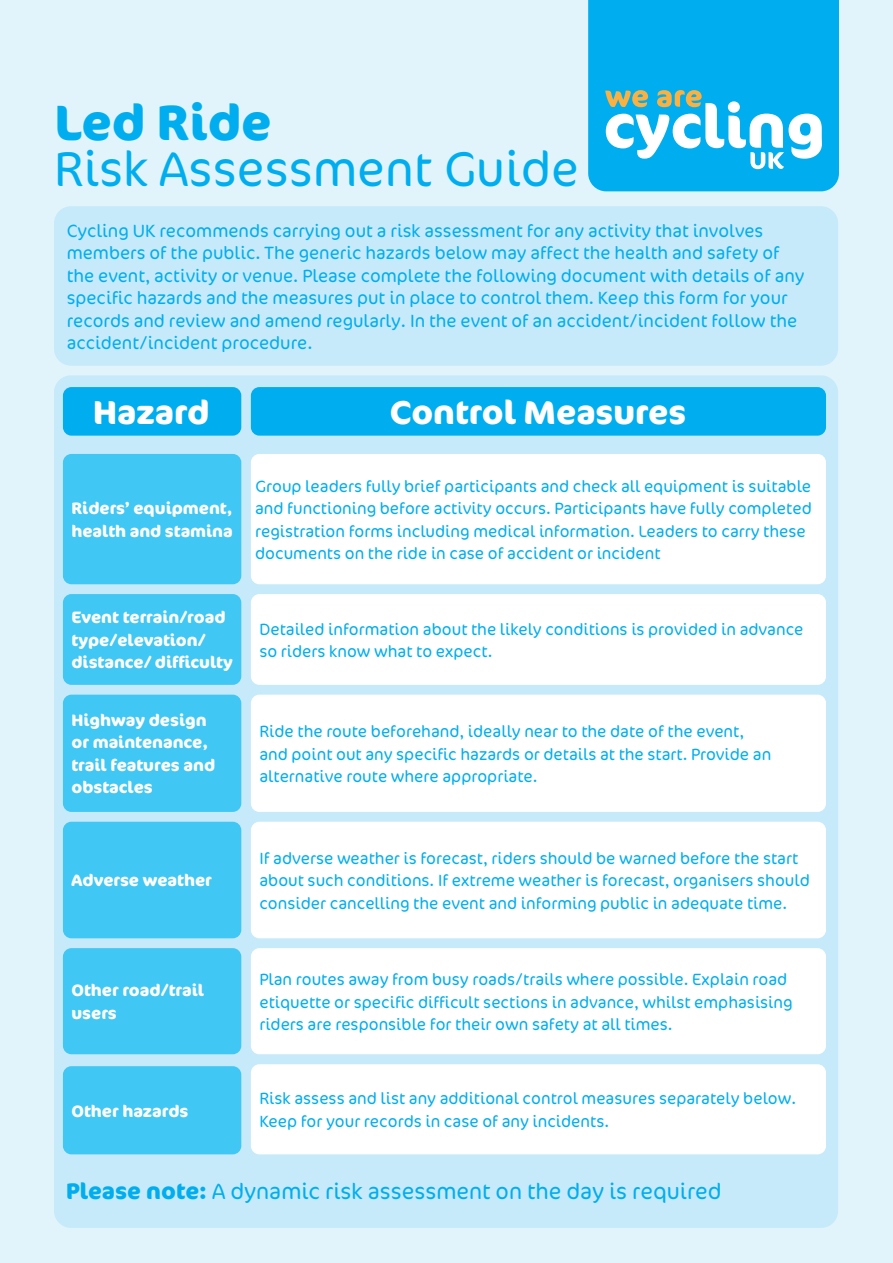
<style>
.page{position:relative;width:893px;height:1263px;background:#e1f4fc}
.page>*{position:absolute;margin:0;border:0;box-sizing:border-box;transform-origin:0 0}
.t1{font:300 49.5px "Cocon";color:#00aeef}
.t2{font:700 49.5px "Cocon";color:#00aeef}
.t3{font:700 33px "Cocon";color:#fff}
.t4{font:300 22.5px "Cocon";color:#00aeef}
.t5{font:300 18px/22.5px "Cocon";color:#00aeef}
.t6{font:300 16.5px/22.5px "Cocon";color:#00aeef}
.t7{font:700 16.5px/22.5px "Cocon";color:#fff}
.s1{font-weight:700}
</style>
<div class="page">
<div style="left:588px;top:0;width:251px;height:191px;background:#00aeef"></div>
<svg style="left:605px;top:90px;width:217px;height:79px;background:#59c6ea"></svg>
<div style="left:54px;top:206px;width:784px;height:160px;background:#c6eafa;border-radius:17px"></div>
<div style="left:54px;top:375px;width:784px;height:853px;background:#c6eafa;border-radius:17px"></div>
<div style="left:63px;top:454px;width:178px;height:130px;background:#40c7f4;border-radius:9px"></div>
<div style="left:63px;top:594px;width:178px;height:91px;background:#40c7f4;border-radius:9px"></div>
<div style="left:63px;top:822px;width:178px;height:116px;background:#40c7f4;border-radius:9px"></div>
<div style="left:63px;top:1066px;width:178px;height:88px;background:#40c7f4;border-radius:9px"></div>
<div style="left:251px;top:454px;width:575px;height:130px;background:#fff;border-radius:9px"></div>
<div style="left:251px;top:594px;width:575px;height:91px;background:#fff;border-radius:9px"></div>
<div style="left:251px;top:822px;width:575px;height:116px;background:#fff;border-radius:9px"></div>
<div style="left:63px;top:948px;width:178px;height:106px;background:#40c7f4;border-radius:9px"></div>
<div style="left:251px;top:948px;width:575px;height:106px;background:#fff;border-radius:9px"></div>
<div style="left:63px;top:695px;width:178px;height:117px;background:#40c7f4;border-radius:9px"></div>
<div style="left:251px;top:695px;width:575px;height:117px;background:#fff;border-radius:9px"></div>
<div style="left:251px;top:1064px;width:575px;height:90px;background:#fff;border-radius:9px"></div>
<div style="left:63px;top:387px;width:178px;height:49px;background:#00aeef;border-radius:9px"></div>
<div style="left:251px;top:387px;width:575px;height:49px;background:#00aeef;border-radius:9px"></div>
<h1 class="t2" style="left:54px;top:93px;width:219px">Led Ride</h1>
<h1 class="t1" style="left:54px;top:141px;width:526px">Risk Assessment Guide</h1>
<p class="t5" style="left:67px;top:220px;width:739px">Cycling UK recommends carrying out a risk assessment for any activity that involves members of the public. The generic hazards below may affect the health and safety of the event, activity or venue. Please complete the following document with details of any specific hazards and the measures put in place to control them. Keep this form for your records and review and amend regularly. In the event of an accident/incident follow the accident/incident procedure.</p>
<h2 class="t3" style="left:93px;top:393px;width:118px">Hazard</h2>
<h2 class="t3" style="left:390px;top:393px;width:298px">Control Measures</h2>
<p class="t7" style="left:71px;top:497px;width:163px">Riders’ equipment, health and stamina</p>
<p class="t7" style="left:71px;top:607px;width:163px">Event terrain/road type/elevation/ distance/ difficulty</p>
<p class="t6" style="left:255px;top:475px;width:558px">Group leaders fully brief participants and check all equipment is suitable and functioning before activity occurs. Participants have fully completed registration forms including medical information. Leaders to carry these documents on the ride in case of accident or incident</p>
<p class="t6" style="left:259px;top:618px;width:546px">Detailed information about the likely conditions is provided in advance so riders know what to expect.</p>
<p class="t7" style="left:71px;top:709px;width:145px">Highway design or maintenance, trail features and obstacles</p>
<p class="t6" style="left:259px;top:720px;width:513px">Ride the route beforehand, ideally near to the date of the event, and point out any specific hazards or details at the start. Provide an alternative route where appropriate.</p>
<p class="t7" style="left:71px;top:870px;width:142px">Adverse weather</p>
<p class="t6" style="left:259px;top:847px;width:552px">If adverse weather is forecast, riders should be warned before the start about such conditions. If extreme weather is forecast, organisers should consider cancelling the event and informing public in adequate time.</p>
<p class="t7" style="left:71px;top:979px;width:134px">Other road/trail users</p>
<p class="t6" style="left:259px;top:968px;width:535px">Plan routes away from busy roads/trails where possible. Explain road etiquette or specific difficult sections in advance, whilst emphasising riders are responsible for their own safety at all times.</p>
<p class="t7" style="left:71px;top:1100px;width:119px">Other hazards</p>
<p class="t6" style="left:259px;top:1088px;width:538px">Risk assess and list any additional control measures separately below.<br>Keep for your records in case of any incidents.</p>
<h3 class="t4" style="left:66px;top:1179px;width:657px"><span class="s1">Please note:</span> A dynamic risk assessment on the day is required</h3>
</div>
